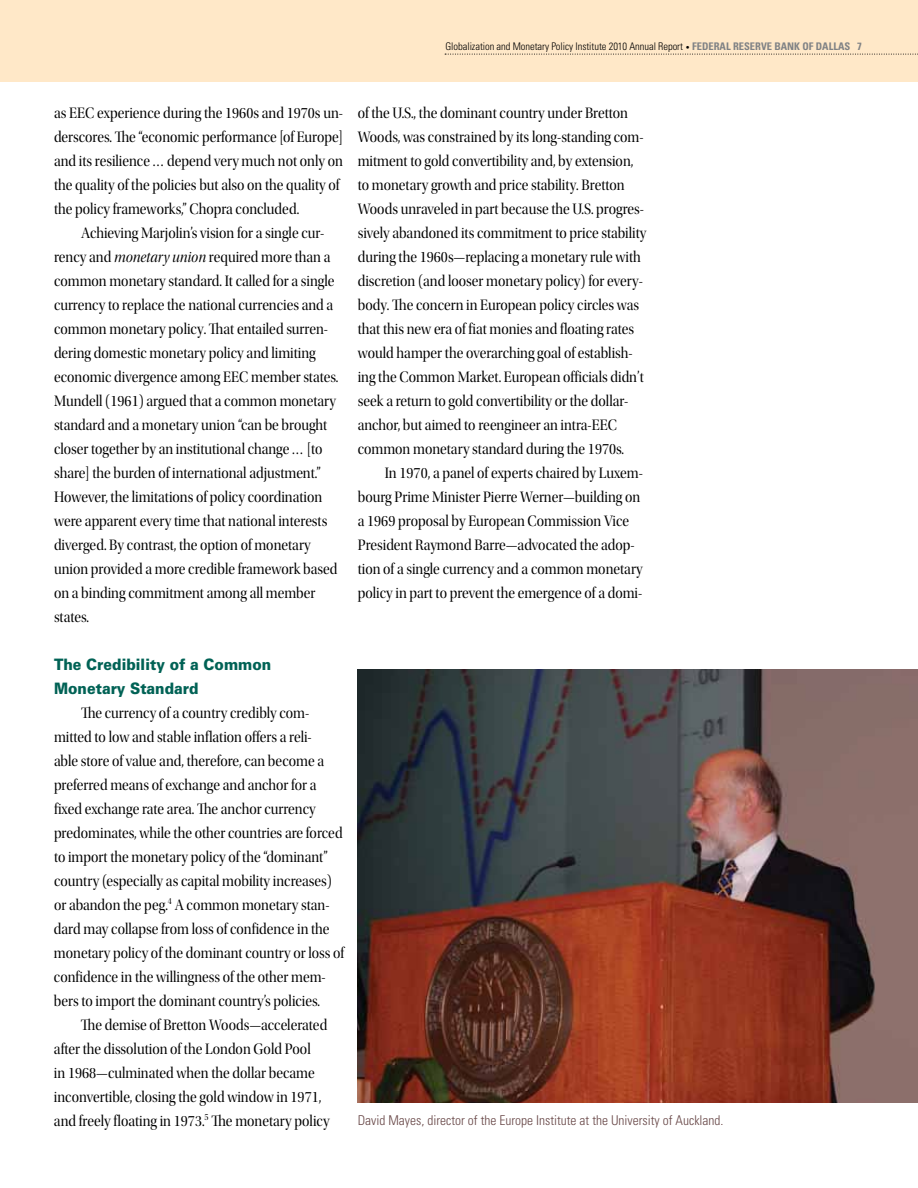
<style>
.page{position:relative;width:918px;height:1188px;background:#fff}
.page>*{position:absolute;margin:0;border:0;box-sizing:border-box;transform-origin:0 0}
.t1{font:15.75px/24px "Utopia Std Disp";color:#000;scale:.9 1}
.t2{font:900 15.75px/24px "Univers LT Std";color:#006255;scale:.9 1}
.t3{font:300 condensed 13.5px "Univers LT Std";color:#684747}
.t4{font:300 condensed 10.5px "Univers LT Std";letter-spacing:-.005em;color:#000}
.t5{font:700 condensed 10.5px "Univers LT Std";color:#808285}
.s1{font-size:7.5px}
.s2{font-weight:700;color:#808285}
.s3{font-family:"Utopia Std Disp It"}
</style>
<div class="page">
<div style="left:0;top:0;width:918px;height:82px;background:#ffe8c8"></div>
<svg style="left:445px;top:54px;width:473px;height:1px"></svg>
<img style="left:358px;top:669px;width:560px;height:434px">
<p class="t4" style="left:446px;top:40px;width:258px">Globalization and Monetary Policy Institute 2010 Annual Report <span class="s1">•</span> <span class="s2">FEDERAL</span></p>
<p class="t5" style="left:733px;top:40px;width:7px">RESERVE</p>
<p class="t5" style="left:774px;top:40px;width:14px">BANK</p>
<p class="t5" style="left:802px;top:40px;width:20px">OF DALLAS</p>
<p class="t5" style="left:857px;top:40px;width:6px">7</p>
<p class="t1" style="left:54px;top:101px;width:323px">as EEC experience during the 1960s and 1970s un&shy;derscores. The “economic performance [of Europe] and its resilience … depend very much not only on the quality of the policies but also on the quality of the policy frameworks,” Chopra concluded.</p>
<p class="t1" style="left:54px;top:221px;width:318px;text-indent:27px">Achieving Marjolin’s vision for a single cur&shy;rency and <span class="s3">monetary union</span> required more than a common monetary standard. It called for a single currency to replace the national currencies and a common monetary policy. That entailed surren&shy;dering domestic monetary policy and limiting economic divergence among EEC member states.<br>Mundell (1961) argued that a common monetary standard and a monetary union “can be brought closer together by an institutional change … [to share] the burden of international adjustment.” However, the limitations of policy coordination were apparent every time that national interests diverged. By contrast, the option of monetary union provided a more credible framework based on a binding commitment among all member states.</p>
<p class="t2" style="left:54px;top:652px;width:243px">The Credibility of a Common<br>Monetary Standard</p>
<p class="t1" style="left:54px;top:701px;width:324px;text-indent:27px">The currency of a country credibly com&shy;mitted to low and stable inflation offers a reli-<br>able store of value and, therefore, can become a preferred means of exchange and anchor for a fixed exchange rate area. The anchor currency predominates, while the other countries are forced to import the monetary policy of the “dominant” country (especially as capital mobility increases) or abandon the peg.<sup>4</sup> A common monetary stan&shy;dard may collapse from loss of confidence in the monetary policy of the dominant country or loss of confidence in the willingness of the other mem&shy;bers to import the dominant country’s policies.</p>
<p class="t1" style="left:54px;top:1013px;width:308px;text-indent:27px">The demise of Bretton Woods—accelerated after the dissolution of the London Gold Pool<br>in 1968—culminated when the dollar became inconvertible, closing the gold window in 1971, and freely floating in 1973.<sup>5</sup> The monetary policy</p>
<p class="t1" style="left:358px;top:101px;width:322px">of the U.S., the dominant country under Bretton Woods, was constrained by its long-standing com&shy;mitment to gold convertibility and, by extension, to monetary growth and price stability. Bretton Woods unraveled in part because the U.S. progres&shy;sively abandoned its commitment to price stability during the 1960s—replacing a monetary rule with discretion (and looser monetary policy) for every&shy;body. The concern in European policy circles was that this new era of fiat monies and floating rates would hamper the overarching goal of establish&shy;ing the Common Market. European officials didn’t seek a return to gold convertibility or the dollar&shy;anchor, but aimed to reengineer an intra-EEC common monetary standard during the 1970s.</p>
<p class="t1" style="left:358px;top:461px;width:318px;text-indent:27px">In 1970, a panel of experts chaired by Luxem&shy;bourg Prime Minister Pierre Werner—building on a 1969 proposal by European Commission Vice President Raymond Barre—advocated the adop&shy;tion of a single currency and a common monetary policy in part to prevent the emergence of a domi-</p>
<p class="t3" style="left:358px;top:1113px;width:367px">David Mayes, director of the Europe Institute at the University of Auckland.</p>
</div>
